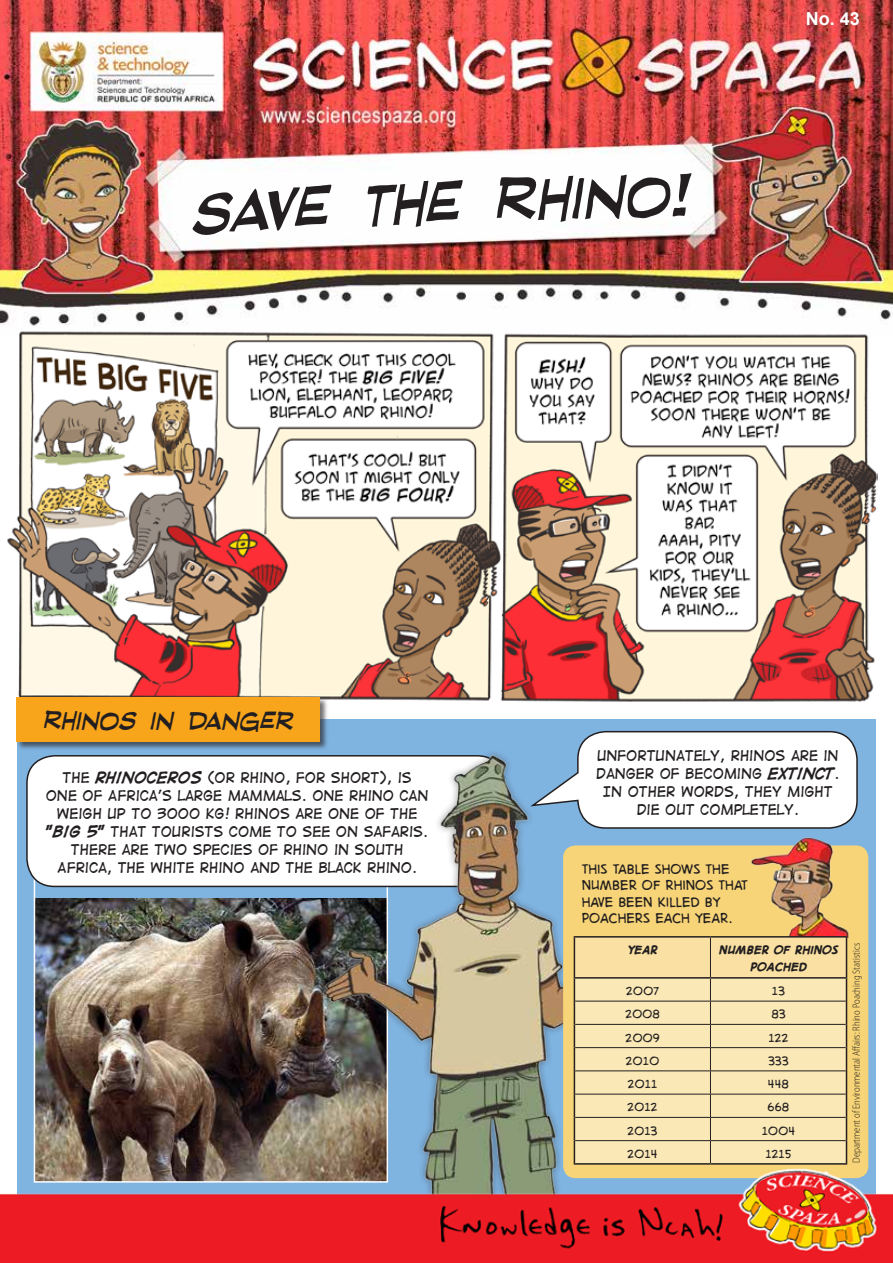
<style>
.page{position:relative;width:893px;height:1263px;background:#fff}
.page>*{position:absolute;margin:0;border:0;box-sizing:border-box;transform-origin:0 0}
.t1{font:italic 78.3px "Red State Blue State BB";color:#231f20}
.t2{font:italic 33.6px "Red State Blue State BB";color:#231f20}
.t3{font:18px/16.5px "Digital Strip.BB";color:#231f20}
.t4{font:700 18px "Arial";color:#fff}
.t5{font:15px "Digital Strip.BB";color:#231f20}
.t6{font:700 15px/16.5px "Digital Strip.BB";color:#231f20;text-align:center}
.t7{font:13.5px/18px "Digital Strip";color:#231f20;text-align:center}
.t8{font:300 semi-condensed 10.5px "Myriad Pro";color:#231f20;scale:.92 1}
.s1{font-weight:700}
</style>
<div class="page">
<div style="left:17px;top:719px;width:859px;height:494px;background:#7fb3e0"></div>
<img style="left:7px;top:335px;width:870px;height:367px">
<img style="left:37px;top:898px;width:278px;height:245px">
<div style="left:16px;top:697px;width:313px;height:54px;background:#231f20;opacity:.65"></div>
<div style="left:16px;top:697px;width:304px;height:45px;background:#f9a51b"></div>
<div style="left:27px;top:756px;width:477px;height:130px;background:#fff;border-radius:28px"></div>
<div style="left:26px;top:755px;width:479px;height:132px;border:2px solid #231f20;border-radius:28px"></div>
<img style="left:320px;top:749px;width:279px;height:394px">
<div style="left:563px;top:845px;width:305px;height:333px;background:#f7d477;border-radius:12px"></div>
<img style="left:719px;top:824px;width:134px;height:113px">
<svg style="left:574px;top:937px;width:273px;height:206px;background:#f1deac"></svg>
<hr style="left:574px;top:936px;width:136px;height:1px;background:#231f20">
<hr style="left:574px;top:937px;width:1px;height:40px;background:#231f20">
<hr style="left:710px;top:936px;width:137px;height:1px;background:#231f20">
<hr style="left:846px;top:937px;width:1px;height:40px;background:#231f20">
<hr style="left:574px;top:977px;width:136px;height:1px;background:#231f20">
<hr style="left:710px;top:977px;width:137px;height:1px;background:#231f20">
<img style="left:0;top:1143px;width:893px;height:120px">
<div style="left:578px;top:732px;width:279px;height:96px;background:#fff;border-radius:28px"></div>
<div style="left:577px;top:731px;width:281px;height:98px;border:2px solid #231f20;border-radius:28px"></div>
<img style="left:0;top:0;width:893px;height:335px">
<h1 class="t1" style="left:191px;top:179px;width:499px;rotate:-2deg">Save the Rhino!</h1>
<h3 class="t4" style="left:806px;top:6px;width:56px">No. 43</h3>
<h2 class="t2" style="left:43px;top:706px;width:252px">Rhinos in danger</h2>
<p class="t7" style="left:46px;top:768px;width:384px">THE <span class="s1">RHINOCEROS</span> (OR RHINO, FOR SHORT), IS ONE OF AFRICA’S LARGE MAMMALS. ONE RHINO CAN WEIGH UP TO 3000 KG! RHINOS ARE ONE OF THE <span class="s1">"BIG 5"</span> THAT TOURISTS COME TO SEE ON SAFARIS.<br>THERE ARE TWO SPECIES OF RHINO IN SOUTH AFRICA, THE WHITE RHINO AND THE BLACK RHINO.</p>
<p class="t7" style="left:596px;top:746px;width:245px">UNFORTUNATELY, RHINOS ARE IN<br>DANGER OF BECOMING <span class="s1">EXTINCT</span>.<br>IN OTHER WORDS, THEY MIGHT<br>DIE OUT COMPLETELY.</p>
<h3 class="t3" style="left:582px;top:859px;width:168px">This table shows the number of rhinos that have been killed by poachers each year.</h3>
<p class="t6" style="left:627px;top:941px;width:32px">YEAR</p>
<p class="t6" style="left:719px;top:941px;width:121px">NUMBER OF RHINOS<br>POACHED</p>
<p class="t5" style="left:626px;top:981px;width:35px">2007</p>
<p class="t5" style="left:772px;top:981px;width:15px">13</p>
<p class="t5" style="left:625px;top:1004px;width:36px">2008</p>
<p class="t5" style="left:771px;top:1004px;width:16px">83</p>
<p class="t5" style="left:625px;top:1028px;width:36px">2009</p>
<p class="t5" style="left:768px;top:1028px;width:22px">122</p>
<p class="t5" style="left:626px;top:1051px;width:35px">2010</p>
<p class="t5" style="left:768px;top:1051px;width:22px">333</p>
<p class="t5" style="left:628px;top:1074px;width:31px">2011</p>
<p class="t5" style="left:768px;top:1074px;width:22px">448</p>
<p class="t5" style="left:627px;top:1097px;width:32px">2012</p>
<p class="t5" style="left:768px;top:1097px;width:23px">668</p>
<p class="t5" style="left:627px;top:1121px;width:32px">2013</p>
<p class="t5" style="left:762px;top:1121px;width:35px">1004</p>
<p class="t5" style="left:627px;top:1144px;width:32px">2014</p>
<p class="t5" style="left:765px;top:1144px;width:28px">1215</p>
<p class="t8" style="left:851px;top:1163px;width:241px;rotate:-90deg">Department of Environmental Affairs: Rhino Poaching Statistics</p>
</div>
